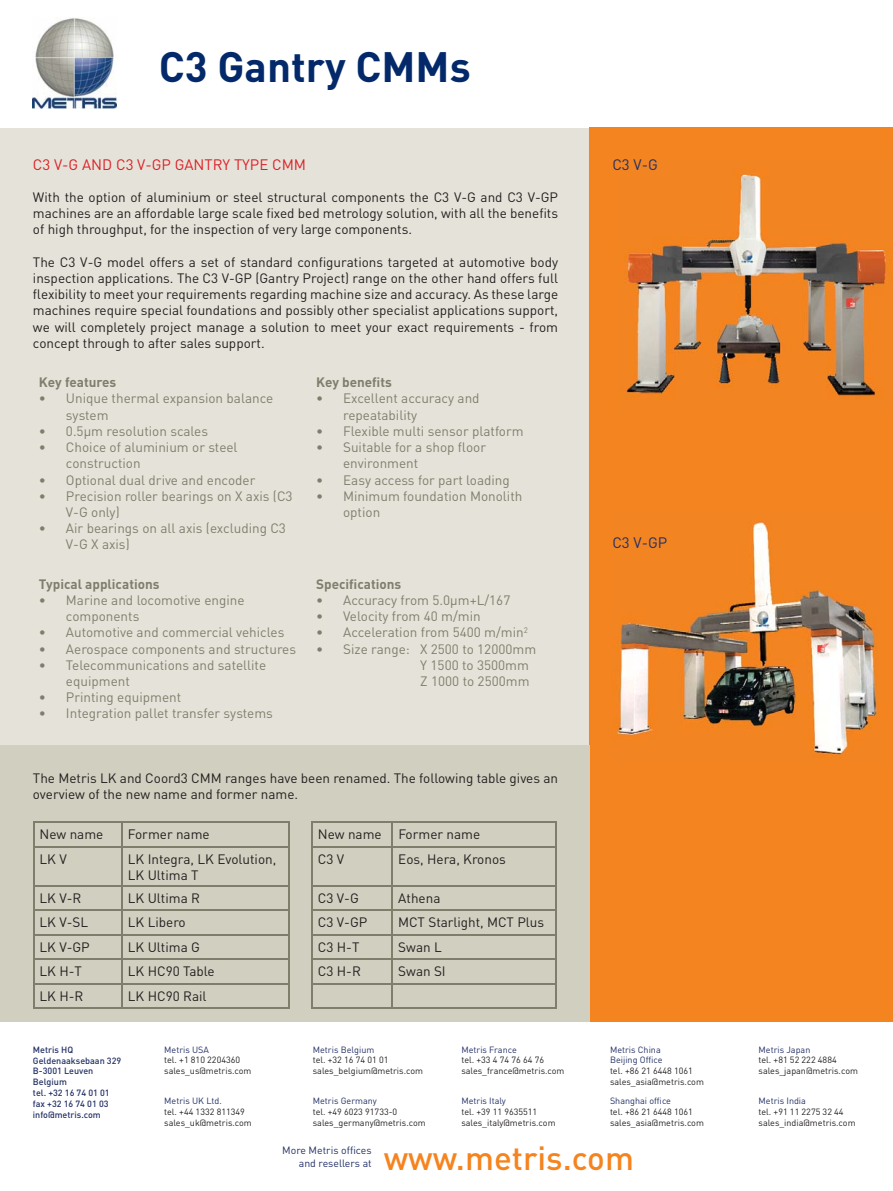
<style>
.page{position:relative;width:893px;height:1191px;background:#fff}
.page>*{position:absolute;margin:0;border:0;box-sizing:border-box;transform-origin:0 0}
.t1{font:700 42px "DIN";color:#03296a}
.t2{font:500 33px "DIN";color:#f5841f}
.t3{font:15px "DIN";color:#dd2027}
.t4{font:15px "DIN";color:#233066}
.t5{font:13.5px/16.2px "DIN";color:#231f20;text-align:justify}
.t6{font:13.5px/16.2px "DIN";color:#7f7e6d}
.t7{font:700 13.5px "DIN";color:#7f7e6d}
.t8{font:10.5px/12.6px "DIN";color:#233066;text-align:right}
.t9{font:9px/10.8px "DIN";color:#231f20}
.t10{font:9px/10.8px "DIN";color:#233066}
.t11{font:500 9px/10.8px "DIN";color:#233066}
</style>
<div class="page">
<div style="left:0;top:0;width:893px;height:1190px;background:#e5e3d9"></div>
<div style="left:0;top:0;width:893px;height:128px;background:#fff"></div>
<div style="left:0;top:1022px;width:893px;height:168px;background:#fff"></div>
<div style="left:590px;top:128px;width:303px;height:894px;background:#f48420"></div>
<div style="left:0;top:745px;width:590px;height:277px;background:#d0cfc0"></div>
<img style="left:620px;top:169px;width:267px;height:230px">
<img style="left:33px;top:18px;width:84px;height:91px">
<img style="left:615px;top:521px;width:262px;height:235px">
<svg style="left:289px;top:822px;width:1px;height:24px"></svg>
<svg style="left:311px;top:822px;width:1px;height:24px"></svg>
<hr style="left:289px;top:847px;width:1px;height:38px;background:#7f7e6d">
<hr style="left:311px;top:847px;width:1px;height:38px;background:#7f7e6d">
<svg style="left:289px;top:886px;width:1px;height:121px"></svg>
<svg style="left:311px;top:886px;width:1px;height:121px"></svg>
<hr style="left:33px;top:821px;width:89px;height:1px;background:#7f7e6d">
<svg style="left:33px;top:822px;width:1px;height:24px"></svg>
<hr style="left:122px;top:821px;width:168px;height:1px;background:#7f7e6d">
<svg style="left:121px;top:822px;width:1px;height:24px"></svg>
<hr style="left:311px;top:821px;width:245px;height:1px;background:#7f7e6d">
<svg style="left:392px;top:822px;width:1px;height:24px"></svg>
<svg style="left:555px;top:822px;width:1px;height:24px"></svg>
<hr style="left:33px;top:846px;width:89px;height:1px;background:#7f7e6d">
<hr style="left:33px;top:847px;width:1px;height:38px;background:#7f7e6d">
<hr style="left:122px;top:846px;width:168px;height:1px;background:#7f7e6d">
<hr style="left:121px;top:847px;width:1px;height:38px;background:#7f7e6d">
<hr style="left:311px;top:846px;width:245px;height:1px;background:#7f7e6d">
<hr style="left:392px;top:847px;width:1px;height:38px;background:#7f7e6d">
<hr style="left:555px;top:847px;width:1px;height:38px;background:#7f7e6d">
<hr style="left:33px;top:885px;width:89px;height:1px;background:#7f7e6d">
<hr style="left:122px;top:885px;width:168px;height:1px;background:#7f7e6d">
<hr style="left:311px;top:885px;width:245px;height:1px;background:#7f7e6d">
<hr style="left:33px;top:910px;width:89px;height:1px;background:#7f7e6d">
<hr style="left:122px;top:910px;width:168px;height:1px;background:#7f7e6d">
<hr style="left:311px;top:910px;width:245px;height:1px;background:#7f7e6d">
<hr style="left:33px;top:934px;width:89px;height:1px;background:#7f7e6d">
<hr style="left:122px;top:934px;width:168px;height:1px;background:#7f7e6d">
<hr style="left:311px;top:934px;width:245px;height:1px;background:#7f7e6d">
<hr style="left:33px;top:958px;width:89px;height:2px;background:#7f7e6d">
<hr style="left:122px;top:958px;width:168px;height:2px;background:#7f7e6d">
<hr style="left:311px;top:958px;width:245px;height:2px;background:#7f7e6d">
<hr style="left:33px;top:983px;width:89px;height:1px;background:#7f7e6d">
<svg style="left:33px;top:886px;width:1px;height:121px"></svg>
<hr style="left:122px;top:983px;width:168px;height:1px;background:#7f7e6d">
<svg style="left:121px;top:886px;width:1px;height:121px"></svg>
<hr style="left:311px;top:983px;width:245px;height:1px;background:#7f7e6d">
<svg style="left:392px;top:886px;width:1px;height:121px"></svg>
<svg style="left:555px;top:886px;width:1px;height:121px"></svg>
<hr style="left:33px;top:1007px;width:257px;height:2px;background:#7f7e6d">
<hr style="left:311px;top:1007px;width:245px;height:2px;background:#7f7e6d">
<h1 class="t1" style="left:159px;top:52px;width:313px">C3 Gantry CMMs</h1>
<p class="t3" style="left:33px;top:159px;width:275px">C3 V-G AND C3 V-GP GANTRY TYPE CMM</p>
<p class="t5" style="left:33px;top:191px;width:527px">With the option of aluminium or steel structural components the C3 V-G and C3 V-GP machines are an affordable large scale fixed bed metrology solution, with all the benefits of high throughput, for the inspection of very large components.</p>
<p class="t5" style="left:33px;top:255px;width:527px">The C3 V-G model offers a set of standard configurations targeted at automotive body inspection applications. The C3 V-GP (Gantry Project) range on the other hand offers full flexibility to meet your requirements regarding machine size and accuracy. As these large machines require special foundations and possibly other specialist applications support, we will completely project manage a solution to meet your exact requirements - from concept through to after sales support.</p>
<p class="t7" style="left:39px;top:378px;width:79px">Key features</p>
<p class="t6" style="left:66px;top:392px;width:228px">Unique thermal expansion balance system<br>0.5μm resolution scales<br>Choice of aluminium or steel construction<br>Optional dual drive and encoder<br>Precision roller bearings on X axis (C3<br>V-G only)<br>Air bearings on all axis (excluding C3<br>V-G X axis)</p>
<p class="t7" style="left:316px;top:378px;width:77px">Key benefits</p>
<p class="t6" style="left:343px;top:392px;width:182px">Excellent accuracy and repeatability<br>Flexible multi sensor platform<br>Suitable for a shop floor environment<br>Easy access for part loading<br>Minimum foundation Monolith option</p>
<p class="t6" style="left:39px;top:392px;width:9px">•</p>
<p class="t6" style="left:39px;top:425px;width:9px">• •</p>
<p class="t6" style="left:39px;top:473px;width:9px">• •</p>
<p class="t6" style="left:39px;top:522px;width:9px">•</p>
<p class="t6" style="left:316px;top:392px;width:9px">•</p>
<p class="t6" style="left:316px;top:425px;width:9px">• •</p>
<p class="t6" style="left:316px;top:473px;width:9px">• •</p>
<p class="t7" style="left:39px;top:579px;width:122px">Typical applications</p>
<p class="t6" style="left:66px;top:594px;width:232px">Marine and locomotive engine components<br>Automotive and commercial vehicles<br>Aerospace components and structures<br>Telecommunications and satellite equipment<br>Printing equipment<br>Integration pallet transfer systems</p>
<p class="t6" style="left:39px;top:594px;width:9px">•</p>
<p class="t6" style="left:39px;top:626px;width:9px;text-align:justify">• • •</p>
<p class="t6" style="left:39px;top:691px;width:9px">• •</p>
<p class="t7" style="left:316px;top:579px;width:87px">Specifications</p>
<p class="t6" style="left:343px;top:594px;width:169px">Accuracy from 5.0μm+L/167</p>
<p class="t6" style="left:343px;top:610px;width:139px">Velocity from 40 m/min</p>
<p class="t6" style="left:343px;top:626px;width:186px">Acceleration from 5400 m/min<sup>2</sup></p>
<p class="t6" style="left:343px;top:642px;width:195px">Size range: X 2500 to 12000mm</p>
<p class="t6" style="left:420px;top:658px;width:110px">Y 1500 to 3500mm</p>
<p class="t6" style="left:420px;top:675px;width:111px">Z 1000 to 2500mm</p>
<p class="t6" style="left:316px;top:594px;width:9px;text-align:justify">• • • •</p>
<p class="t5" style="left:33px;top:772px;width:527px">The Metris LK and Coord3 CMM ranges have been renamed. The following table gives an overview of the new name and former name.</p>
<p class="t5" style="left:40px;top:828px;width:65px">New name</p>
<p class="t5" style="left:128px;top:828px;width:83px">Former name</p>
<p class="t5" style="left:318px;top:828px;width:164px">New name Former name</p>
<p class="t5" style="left:40px;top:852px;width:29px">LK V</p>
<p class="t5" style="left:128px;top:852px;width:150px">LK Integra, LK Evolution,<br>LK Ultima T</p>
<p class="t5" style="left:318px;top:852px;width:28px">C3 V</p>
<p class="t5" style="left:398px;top:852px;width:109px">Eos, Hera, Kronos</p>
<p class="t5" style="left:40px;top:891px;width:43px">LK V-R</p>
<p class="t5" style="left:128px;top:891px;width:74px">LK Ultima R</p>
<p class="t5" style="left:318px;top:891px;width:42px">C3 V-G</p>
<p class="t5" style="left:398px;top:891px;width:44px">Athena</p>
<p class="t5" style="left:40px;top:916px;width:50px">LK V-SL</p>
<p class="t5" style="left:128px;top:916px;width:59px">LK Libero</p>
<p class="t5" style="left:318px;top:916px;width:51px">C3 V-GP</p>
<p class="t5" style="left:398px;top:916px;width:147px">MCT Starlight, MCT Plus</p>
<p class="t5" style="left:40px;top:940px;width:52px">LK V-GP</p>
<p class="t5" style="left:128px;top:940px;width:74px">LK Ultima G</p>
<p class="t5" style="left:318px;top:940px;width:43px">C3 H-T</p>
<p class="t5" style="left:398px;top:940px;width:45px">Swan L</p>
<p class="t5" style="left:40px;top:965px;width:44px">LK H-T</p>
<p class="t5" style="left:128px;top:965px;width:88px">LK HC90 Table</p>
<p class="t5" style="left:318px;top:965px;width:45px">C3 H-R</p>
<p class="t5" style="left:398px;top:965px;width:49px">Swan SI</p>
<p class="t5" style="left:40px;top:989px;width:45px">LK H-R</p>
<p class="t5" style="left:128px;top:989px;width:80px">LK HC90 Rail</p>
<p class="t11" style="left:33px;top:1045px;width:90px">Metris HQ<br>Geldenaaksebaan 329<br>B-3001 Leuven<br>Belgium<br>tel. +32 16 74 01 01 fax +32 16 74 01 03 info@metris.com</p>
<p class="t10" style="left:164px;top:1045px;width:46px">Metris USA</p>
<p class="t9" style="left:164px;top:1056px;width:89px">tel. +1 810 2204360 sales_us@metris.com</p>
<p class="t10" style="left:164px;top:1097px;width:59px">Metris UK Ltd.</p>
<p class="t9" style="left:164px;top:1107px;width:89px">tel. +44 1332 811349 sales_uk@metris.com</p>
<p class="t10" style="left:313px;top:1045px;width:63px">Metris Belgium</p>
<p class="t9" style="left:313px;top:1056px;width:112px">tel. +32 16 74 01 01 sales_belgium@metris.com</p>
<p class="t10" style="left:313px;top:1097px;width:66px">Metris Germany</p>
<p class="t9" style="left:313px;top:1107px;width:114px">tel. +49 6023 91733-0 sales_germany@metris.com</p>
<p class="t10" style="left:461px;top:1045px;width:57px">Metris France</p>
<p class="t9" style="left:461px;top:1056px;width:105px">tel. +33 4 74 76 64 76 sales_france@metris.com</p>
<p class="t10" style="left:461px;top:1097px;width:46px">Metris Italy</p>
<p class="t9" style="left:461px;top:1107px;width:96px">tel. +39 11 9635511 sales_italy@metris.com</p>
<p class="t4" style="left:612px;top:159px;width:47px">C3 V-G</p>
<p class="t4" style="left:612px;top:537px;width:56px">C3 V-GP</p>
<p class="t10" style="left:610px;top:1045px;width:54px">Metris China<br>Beijing Office</p>
<p class="t9" style="left:610px;top:1066px;width:95px">tel. +86 21 6448 1061 sales_asia@metris.com</p>
<p class="t10" style="left:610px;top:1097px;width:63px">Shanghai office</p>
<p class="t9" style="left:610px;top:1107px;width:95px">tel. +86 21 6448 1061 sales_asia@metris.com</p>
<p class="t8" style="left:282px;top:1145px;width:91px">More Metris offices and resellers at</p>
<h2 class="t2" style="left:384px;top:1146px;width:252px">www.metris.com</h2>
<p class="t10" style="left:759px;top:1045px;width:53px">Metris Japan</p>
<p class="t9" style="left:759px;top:1056px;width:101px">tel. +81 52 222 4884 sales_japan@metris.com</p>
<p class="t10" style="left:759px;top:1097px;width:49px">Metris India</p>
<p class="t9" style="left:759px;top:1107px;width:98px">tel. +91 11 2275 32 44 sales_india@metris.com</p>
</div>
